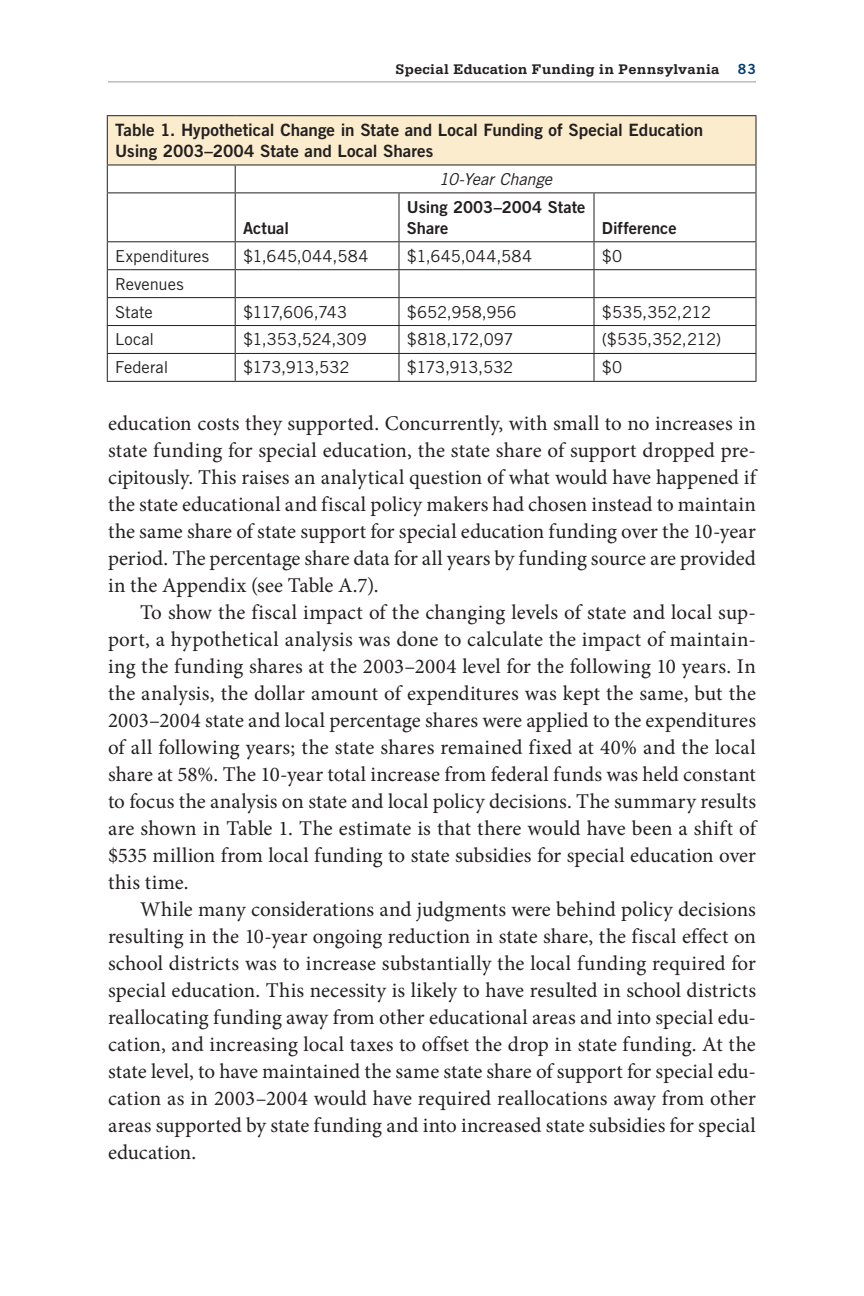
<style>
.page{position:relative;width:864px;height:1296px;background:#fff}
.page>*{position:absolute;margin:0;border:0;box-sizing:border-box;transform-origin:0 0}
.t1{font:21px "Minion Pro";letter-spacing:.005em;color:#231f20}
.t2{font:17px/21px "Trade Gothic LT Std Bd 2";color:#231f20}
.t3{font:16.4px "Trade Gothic LT Std";letter-spacing:-.005em;color:#231f20}
.t4{font:16.4px/21px "Trade Gothic LT Std Bd 2";color:#231f20}
.t5{font:16.4px "Trade Gothic LT Std";letter-spacing:.02em;color:#231f20}
.t6{font:16.4px "Trade Gothic LT Std";letter-spacing:-.03em;color:#231f20}
.t7{font:16.4px "Trade Gothic LT Std";letter-spacing:-.025em;color:#231f20}
.t8{font:italic 16.4px "Trade Gothic LT Std";letter-spacing:-.005em;color:#231f20}
.t9{font:700 14.6px "Serifa Std";letter-spacing:.02em;color:#231f20}
.t10{font:14px "Trade Gothic LT Std Bd 2";color:#003c72}
</style>
<div class="page">
<hr style="left:108px;top:81px;width:648px;height:2px;background:#bcbdc0">
<div style="left:107px;top:116px;width:649px;height:49px;background:#faeccd"></div>
<hr style="left:107px;top:115px;width:128px;height:1px;background:#231f20">
<hr style="left:107px;top:116px;width:1px;height:48px;background:#231f20">
<hr style="left:235px;top:115px;width:164px;height:1px;background:#231f20">
<hr style="left:399px;top:115px;width:195px;height:1px;background:#231f20">
<hr style="left:594px;top:115px;width:162px;height:1px;background:#231f20">
<hr style="left:756px;top:116px;width:1px;height:48px;background:#231f20">
<hr style="left:107px;top:164px;width:128px;height:1px;background:#231f20">
<svg style="left:107px;top:165px;width:1px;height:27px"></svg>
<hr style="left:235px;top:164px;width:164px;height:1px;background:#231f20">
<svg style="left:235px;top:165px;width:1px;height:27px"></svg>
<hr style="left:399px;top:164px;width:195px;height:1px;background:#231f20">
<hr style="left:594px;top:164px;width:162px;height:1px;background:#231f20">
<svg style="left:756px;top:165px;width:1px;height:27px"></svg>
<hr style="left:107px;top:192px;width:128px;height:1px;background:#231f20">
<hr style="left:107px;top:193px;width:1px;height:48px;background:#231f20">
<hr style="left:235px;top:192px;width:164px;height:1px;background:#231f20">
<hr style="left:235px;top:193px;width:1px;height:48px;background:#231f20">
<hr style="left:399px;top:192px;width:195px;height:1px;background:#231f20">
<hr style="left:398px;top:193px;width:2px;height:48px;background:#231f20">
<hr style="left:594px;top:192px;width:162px;height:1px;background:#231f20">
<hr style="left:594px;top:193px;width:1px;height:48px;background:#231f20">
<hr style="left:756px;top:193px;width:1px;height:48px;background:#231f20">
<hr style="left:107px;top:241px;width:128px;height:1px;background:#231f20">
<hr style="left:235px;top:241px;width:164px;height:1px;background:#231f20">
<hr style="left:399px;top:241px;width:195px;height:1px;background:#231f20">
<hr style="left:398px;top:242px;width:2px;height:27px;background:#231f20">
<hr style="left:594px;top:241px;width:162px;height:1px;background:#231f20">
<hr style="left:107px;top:269px;width:128px;height:1px;background:#231f20">
<hr style="left:235px;top:269px;width:164px;height:1px;background:#231f20">
<hr style="left:399px;top:269px;width:195px;height:1px;background:#231f20">
<hr style="left:398px;top:270px;width:2px;height:27px;background:#231f20">
<hr style="left:594px;top:269px;width:162px;height:1px;background:#231f20">
<hr style="left:107px;top:297px;width:128px;height:1px;background:#231f20">
<hr style="left:235px;top:297px;width:164px;height:1px;background:#231f20">
<hr style="left:399px;top:297px;width:195px;height:1px;background:#231f20">
<hr style="left:398px;top:298px;width:2px;height:27px;background:#231f20">
<hr style="left:594px;top:297px;width:162px;height:1px;background:#231f20">
<hr style="left:107px;top:325px;width:128px;height:1px;background:#231f20">
<hr style="left:235px;top:325px;width:164px;height:1px;background:#231f20">
<hr style="left:399px;top:325px;width:195px;height:1px;background:#231f20">
<hr style="left:398px;top:326px;width:2px;height:27px;background:#231f20">
<hr style="left:594px;top:325px;width:162px;height:1px;background:#231f20">
<hr style="left:107px;top:353px;width:128px;height:1px;background:#231f20">
<svg style="left:107px;top:242px;width:1px;height:139px"></svg>
<hr style="left:235px;top:353px;width:164px;height:1px;background:#231f20">
<svg style="left:235px;top:242px;width:1px;height:139px"></svg>
<hr style="left:399px;top:353px;width:195px;height:1px;background:#231f20">
<hr style="left:398px;top:354px;width:2px;height:27px;background:#231f20">
<hr style="left:594px;top:353px;width:162px;height:1px;background:#231f20">
<svg style="left:594px;top:242px;width:1px;height:139px"></svg>
<svg style="left:756px;top:242px;width:1px;height:139px"></svg>
<hr style="left:107px;top:381px;width:128px;height:1px;background:#231f20">
<hr style="left:235px;top:381px;width:164px;height:1px;background:#231f20">
<hr style="left:399px;top:381px;width:195px;height:1px;background:#231f20">
<hr style="left:594px;top:381px;width:162px;height:1px;background:#231f20">
<p class="t9" style="left:395px;top:61px;width:325px">Special Education Funding in Pennsylvania</p>
<p class="t10" style="left:738px;top:60px;width:20px">83</p>
<p class="t2" style="left:115px;top:119px;width:589px">Table 1. Hypothetical Change in state and Local Funding of special Education<br>Using 2003–2004 state and Local shares</p>
<p class="t8" style="left:439px;top:169px;width:115px">10-Year Change</p>
<p class="t4" style="left:243px;top:217px;width:47px">Actual</p>
<p class="t4" style="left:407px;top:196px;width:180px">Using 2003–2004 state share</p>
<p class="t4" style="left:602px;top:217px;width:76px">Difference</p>
<p class="t3" style="left:115px;top:246px;width:95px">Expenditures</p>
<p class="t5" style="left:243px;top:246px;width:127px">$1,645,044,584</p>
<p class="t5" style="left:407px;top:246px;width:127px">$1,645,044,584</p>
<p class="t3" style="left:602px;top:246px;width:22px">$0</p>
<p class="t3" style="left:115px;top:274px;width:70px">Revenues</p>
<p class="t3" style="left:115px;top:302px;width:39px">State</p>
<p class="t6" style="left:243px;top:302px;width:106px">$117,606,743</p>
<p class="t3" style="left:407px;top:302px;width:111px">$652,958,956</p>
<p class="t3" style="left:602px;top:302px;width:111px">$535,352,212</p>
<p class="t3" style="left:115px;top:330px;width:40px">Local</p>
<p class="t3" style="left:243px;top:330px;width:125px">$1,353,524,309</p>
<p class="t6" style="left:407px;top:330px;width:108px">$818,172,097</p>
<p class="t3" style="left:602px;top:330px;width:121px">($535,352,212)</p>
<p class="t3" style="left:115px;top:358px;width:55px">Federal</p>
<p class="t7" style="left:243px;top:358px;width:108px">$173,913,532</p>
<p class="t7" style="left:407px;top:358px;width:108px">$173,913,532</p>
<p class="t3" style="left:602px;top:358px;width:22px">$0</p>
<p class="t1" style="left:108px;top:409px;width:649px">education costs they supported. Concurrently, with small to no increases in</p>
<p class="t1" style="left:108px;top:436px;width:649px">state funding for special education, the state share of support dropped pre-</p>
<p class="t1" style="left:108px;top:463px;width:650px">cipitously. This raises an analytical question of what would have happened if</p>
<p class="t1" style="left:108px;top:490px;width:649px">the state educational and fiscal policy makers had chosen instead to maintain</p>
<p class="t1" style="left:108px;top:517px;width:650px">the same share of state support for special education funding over the 10-year</p>
<p class="t1" style="left:108px;top:544px;width:649px">period. The percentage share data for all years by funding source are provided</p>
<p class="t1" style="left:108px;top:571px;width:272px">in the Appendix (see Table A.7).</p>
<p class="t1" style="left:140px;top:598px;width:617px">To show the fiscal impact of the changing levels of state and local sup-</p>
<p class="t1" style="left:108px;top:625px;width:649px">port, a hypothetical analysis was done to calculate the impact of maintain-</p>
<p class="t1" style="left:108px;top:652px;width:649px">ing the funding shares at the 2003–2004 level for the following 10 years. In</p>
<p class="t1" style="left:108px;top:679px;width:650px">the analysis, the dollar amount of expenditures was kept the same, but the</p>
<p class="t1" style="left:108px;top:706px;width:650px">2003–2004 state and local percentage shares were applied to the expenditures</p>
<p class="t1" style="left:108px;top:733px;width:649px">of all following years; the state shares remained fixed at 40% and the local</p>
<p class="t1" style="left:108px;top:760px;width:649px">share at 58%. The 10-year total increase from federal funds was held constant</p>
<p class="t1" style="left:108px;top:787px;width:650px">to focus the analysis on state and local policy decisions. The summary results</p>
<p class="t1" style="left:108px;top:814px;width:650px">are shown in Table 1. The estimate is that there would have been a shift of</p>
<p class="t1" style="left:108px;top:841px;width:649px">$535 million from local funding to state subsidies for special education over</p>
<p class="t1" style="left:108px;top:868px;width:82px">this time.</p>
<p class="t1" style="left:140px;top:895px;width:618px">While many considerations and judgments were behind policy decisions</p>
<p class="t1" style="left:108px;top:922px;width:650px">resulting in the 10-year ongoing reduction in state share, the fiscal effect on</p>
<p class="t1" style="left:108px;top:949px;width:649px">school districts was to increase substantially the local funding required for</p>
<p class="t1" style="left:108px;top:976px;width:650px">special education. This necessity is likely to have resulted in school districts</p>
<p class="t1" style="left:108px;top:1003px;width:649px">reallocating funding away from other educational areas and into special edu-</p>
<p class="t1" style="left:108px;top:1030px;width:649px">cation, and increasing local taxes to offset the drop in state funding. At the</p>
<p class="t1" style="left:108px;top:1057px;width:649px">state level, to have maintained the same state share of support for special edu-</p>
<p class="t1" style="left:108px;top:1084px;width:650px">cation as in 2003–2004 would have required reallocations away from other</p>
<p class="t1" style="left:108px;top:1111px;width:649px">areas supported by state funding and into increased state subsidies for special</p>
<p class="t1" style="left:108px;top:1138px;width:90px">education.</p>
</div>
